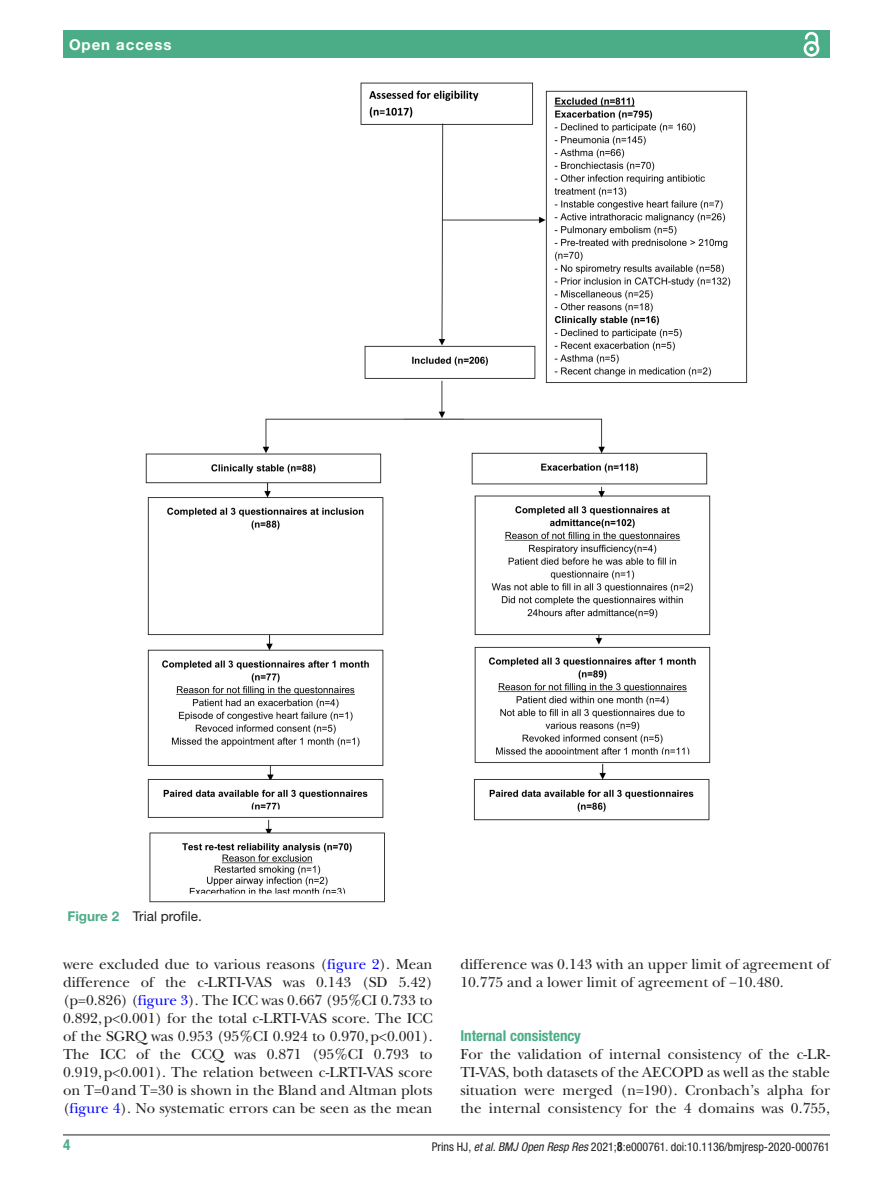
<style>
.page{position:relative;width:893px;height:1191px;background:#fff}
.page>*{position:absolute;margin:0;border:0;box-sizing:border-box;transform-origin:0 0}
.t1{font:15px/18px "New Baskerville";color:#231f20;text-align:justify}
.t2{font:700 condensed 15px "Helvetica Neue LT Std";color:#4bad87}
.t3{font:700 15px "Helvetica Neue LT Std";letter-spacing:.065em;color:#fff}
.t4{font:13.5px "Helvetica Neue LT Std";color:#231f20}
.t5{font:condensed 12px "Helvetica Neue LT Std";color:#231f20}
.s1{font-weight:700;color:#4bad87}
.s2{color:#00f}
.s3{font-style:italic}
.s4{font-family:"Helvetica";font-weight:700}
</style>
<div class="page">
<hr style="left:63px;top:1134px;width:767px;height:1px;background:#231f20">
<div style="left:63px;top:31px;width:767px;height:27px;background:#4bad87"></div>
<svg style="left:803px;top:31px;width:17px;height:26px"></svg>
<img style="left:145px;top:82px;width:603px;height:821px">
<p class="t3" style="left:69px;top:35px;width:104px">Open access</p>
<p class="t4" style="left:68px;top:908px;width:136px"><span class="s1">Figure 2</span> Trial profile.</p>
<p class="t1" style="left:63px;top:955px;width:371px">were excluded due to various reasons (<span class="s2">figure 2</span>). Mean difference of the c-LRTI-VAS was 0.143 (SD 5.42) (p=0.826) (<span class="s2">figure 3</span>). The ICC was 0.667 (95%CI 0.733 to 0.892,p&lt;0.001) for the total c-LRTI-VAS score. The ICC of the SGRQ was 0.953 (95%CI 0.924 to 0.970,p&lt;0.001).<br>The ICC of the CCQ was 0.871 (95%CI 0.793 to 0.919,p&lt;0.001). The relation between c-LRTI-VAS score on T=0and T=30 is shown in the Bland and Altman plots (<span class="s2">figure 4</span>). No systematic errors can be seen as the mean</p>
<p class="t1" style="left:460px;top:955px;width:371px">difference was 0.143 with an upper limit of agreement of<br>10.775 and a lower limit of agreement of −10.480.</p>
<p class="t2" style="left:460px;top:1026px;width:122px">Internal consistency</p>
<p class="t1" style="left:460px;top:1045px;width:371px">For the validation of internal consistency of the c-LR-TI-VAS, both datasets of the AECOPD as well as the stable situation were merged (n=190). Cronbach’s alpha for the internal consistency for the 4 domains was 0.755,</p>
<p class="t2" style="left:63px;top:1135px;width:9px">4</p>
<p class="t5" style="left:432px;top:1139px;width:400px">Prins HJ, <span class="s3">et al</span>. <span class="s3">BMJ Open Resp Res</span> 2021;<span class="s4">8</span>:e000761. doi:10.1136/bmjresp-2020-000761</p>
</div>
